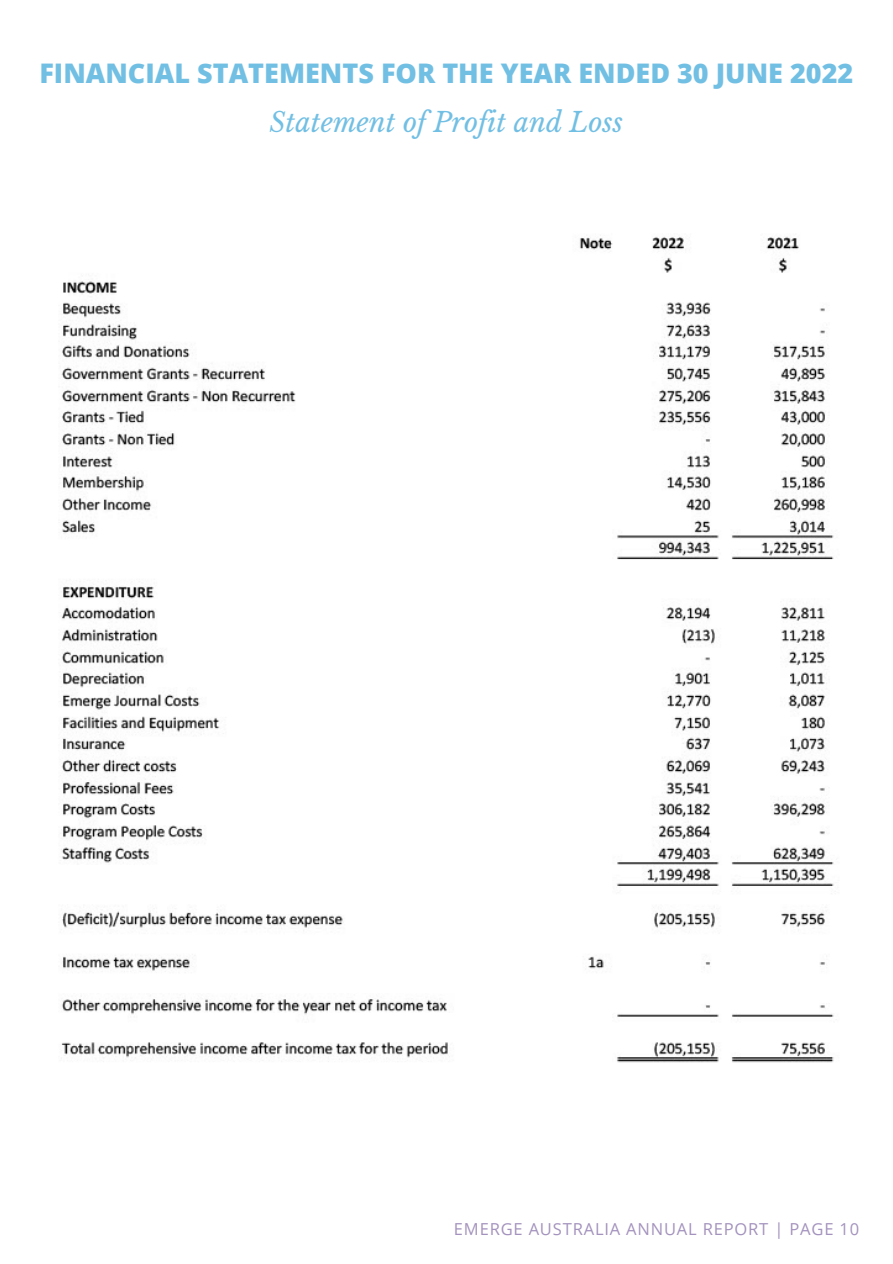
<style>
.page{position:relative;width:893px;height:1264px;background:#fff}
.page>*{position:absolute;margin:0;border:0;box-sizing:border-box;transform-origin:0 0}
.t1{font:800 27px "Open Sans";color:#72bfe4}
.t2{font:italic 27px "Libre Baskerville";color:#72bfe4}
.t3{font:16.5px "Open Sans";letter-spacing:.05em;color:#a392bd}
</style>
<div class="page">
<img style="left:61px;top:236px;width:773px;height:827px">
<p class="t1" style="left:39px;top:54px;width:815px">FINANCIAL STATEMENTS FOR THE YEAR ENDED 30 JUNE 2022</p>
<p class="t2" style="left:269px;top:106px;width:355px">Statement of Profit and Loss</p>
<p class="t3" style="left:454px;top:1217px;width:407px">EMERGE AUSTRALIA ANNUAL REPORT | PAGE 10</p>
</div>
